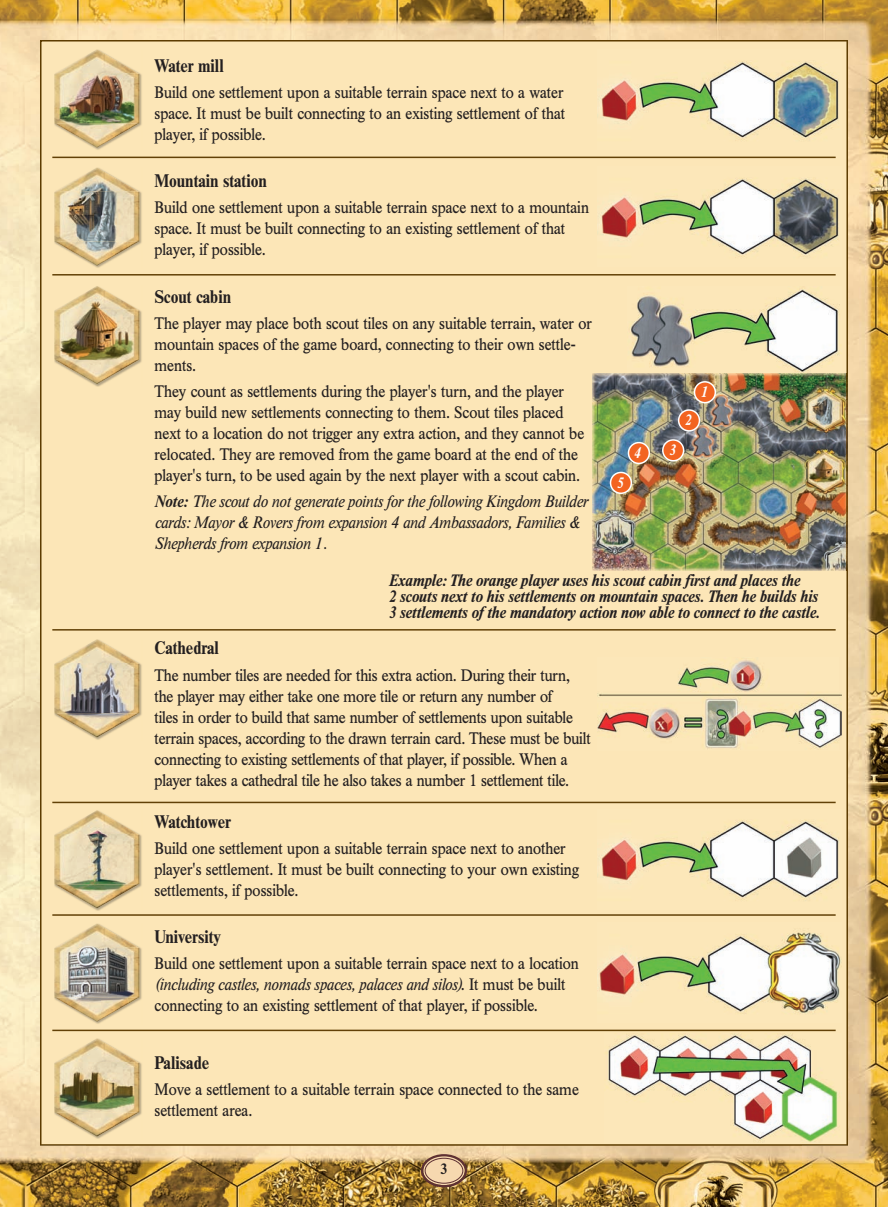
<style>
.page{position:relative;width:888px;height:1207px;background:#fff}
.page>*{position:absolute;margin:0;border:0;box-sizing:border-box;transform-origin:0 0}
.t1{font:700 18px "Times BQ";color:#231f20;scale:.9 1}
.t2{font:16.5px/21px "Times BQ";color:#231f20;scale:.9 1}
.t3{font:italic 700 16.5px/15.8px "Times BQ";letter-spacing:-.01em;color:#231f20;scale:.9 1}
.t4{font:italic 16.5px/21px "Times BQ";color:#231f20;scale:.9 1}
.t5{font:italic 700 15px "Times BQ";color:#fff;scale:.9 1}
.t6{font:700 15px "Times BQ";color:#231f20;scale:.9 1}
.s1{font-weight:700}
.s2{font-style:italic}
</style>
<div class="page">
<img style="left:0;top:0;width:888px;height:92px">
<img style="left:0;top:92px;width:86px;height:1115px">
<img style="left:802px;top:92px;width:86px;height:1115px">
<img style="left:86px;top:1146px;width:716px;height:61px">
<div style="left:40px;top:40px;width:808px;height:1106px;background:#fce6b7"></div>
<img style="left:598px;top:657px;width:243px;height:93px">
<img style="left:627px;top:287px;width:214px;height:87px">
<img style="left:604px;top:1033px;width:237px;height:109px">
<img style="left:598px;top:166px;width:243px;height:100px">
<img style="left:598px;top:50px;width:243px;height:99px">
<img style="left:598px;top:922px;width:243px;height:100px">
<img style="left:598px;top:809px;width:243px;height:100px">
<img style="left:592px;top:374px;width:255px;height:196px">
<div style="left:694px;top:382px;width:21px;height:21px;background:#f36421;border-radius:50%"></div>
<div style="left:694px;top:381px;width:22px;height:22px;border:2px solid #fff;border-radius:50%"></div>
<div style="left:679px;top:410px;width:20px;height:21px;background:#f36421;border-radius:50%"></div>
<div style="left:678px;top:409px;width:22px;height:23px;border:2px solid #fff;border-radius:50%"></div>
<div style="left:663px;top:440px;width:21px;height:21px;background:#f36421;border-radius:50%"></div>
<div style="left:662px;top:439px;width:22px;height:22px;border:2px solid #fff;border-radius:50%"></div>
<div style="left:628px;top:443px;width:21px;height:20px;background:#f36421;border-radius:50%"></div>
<div style="left:628px;top:442px;width:22px;height:22px;border:2px solid #fff;border-radius:50%"></div>
<div style="left:610px;top:472px;width:21px;height:21px;background:#f36421;border-radius:50%"></div>
<div style="left:610px;top:472px;width:22px;height:22px;border:2px solid #fff;border-radius:50%"></div>
<svg style="left:423px;top:1156px;width:42px;height:29px"></svg>
<div style="left:421px;top:1154px;width:46px;height:33px;border:2px solid #5e3133;border-radius:50%"></div>
<div style="left:425px;top:1158px;width:38px;height:25px;border:1px solid #5e3133;border-radius:50%"></div>
<hr style="left:52px;top:157px;width:784px;height:1px;background:#624107">
<hr style="left:52px;top:274px;width:784px;height:1px;background:#624107">
<hr style="left:52px;top:629px;width:784px;height:1px;background:#624107">
<hr style="left:52px;top:802px;width:784px;height:1px;background:#624107">
<hr style="left:52px;top:914px;width:784px;height:2px;background:#624107">
<hr style="left:52px;top:1029px;width:784px;height:2px;background:#624107">
<img style="left:54px;top:167px;width:88px;height:101px">
<img style="left:56px;top:168px;width:82px;height:23px">
<img style="left:54px;top:191px;width:85px;height:75px">
<img style="left:54px;top:49px;width:88px;height:101px">
<img style="left:56px;top:49px;width:82px;height:24px">
<img style="left:54px;top:73px;width:85px;height:75px">
<img style="left:54px;top:286px;width:88px;height:101px">
<img style="left:56px;top:286px;width:82px;height:24px">
<img style="left:54px;top:310px;width:85px;height:74px">
<img style="left:54px;top:639px;width:88px;height:101px">
<img style="left:56px;top:639px;width:82px;height:24px">
<img style="left:54px;top:663px;width:85px;height:74px">
<img style="left:54px;top:810px;width:88px;height:101px">
<img style="left:56px;top:810px;width:82px;height:24px">
<img style="left:54px;top:834px;width:85px;height:74px">
<img style="left:54px;top:923px;width:88px;height:101px">
<img style="left:56px;top:923px;width:82px;height:24px">
<img style="left:54px;top:947px;width:85px;height:75px">
<img style="left:54px;top:1038px;width:88px;height:101px">
<img style="left:56px;top:1038px;width:82px;height:24px">
<img style="left:54px;top:1062px;width:85px;height:74px">
<p class="t1" style="left:155px;top:55px;width:78px">Water mill</p>
<p class="t2" style="left:155px;top:82px;width:458px;text-align:justify">Build one settlement upon a suitable terrain space next to a water space. It must be built connecting to an existing settlement of that player, if possible.</p>
<p class="t1" style="left:155px;top:170px;width:126px">Mountain station</p>
<p class="t2" style="left:155px;top:197px;width:484px">Build one settlement upon a suitable terrain space next to a mountain space. It must be built connecting to an existing settlement of that player, if possible.</p>
<p class="t1" style="left:155px;top:286px;width:87px">Scout cabin</p>
<p class="t2" style="left:155px;top:313px;width:488px">The player may place both scout tiles on any suitable terrain, water or mountain spaces of the game board, connecting to their own settle&shy;ments.</p>
<p class="t2" style="left:155px;top:381px;width:479px">They count as settlements during the player's turn, and the player may build new settlements connecting to them. Scout tiles placed next to a location do not trigger any extra action, and they cannot be relocated. They are removed from the game board at the end of the player's turn, to be used again by the next player with a scout cabin.</p>
<p class="t4" style="left:155px;top:491px;width:482px"><span class="s1">Note:</span> The scout do not generate points for the following Kingdom Builder cards: Mayor &amp; Rovers from expansion 4 and Ambassadors, Families &amp;<br>Shepherds from expansion 1.</p>
<p class="t5" style="left:617px;top:474px;width:9px">5</p>
<p class="t5" style="left:634px;top:444px;width:9px">4</p>
<p class="t5" style="left:669px;top:441px;width:9px">3</p>
<p class="t5" style="left:685px;top:412px;width:9px">2</p>
<p class="t5" style="left:701px;top:383px;width:9px">1</p>
<p class="t3" style="left:389px;top:573px;width:480px">Example: The orange player uses his scout cabin first and places the<br>2 scouts next to his settlements on mountain spaces. Then he builds his<br>3 settlements of the mandatory action now able to connect to the castle.</p>
<p class="t1" style="left:155px;top:637px;width:73px">Cathedral</p>
<p class="t2" style="left:155px;top:664px;width:486px">The number tiles are needed for this extra action. During their turn, the player may either take one more tile or return any number of<br>tiles in order to build that same number of settlements upon suitable terrain spaces, according to the drawn terrain card. These must be built connecting to existing settlements of that player, if possible. When a player takes a cathedral tile he also takes a number 1 settlement tile.</p>
<p class="t1" style="left:155px;top:811px;width:86px">Watchtower</p>
<p class="t2" style="left:155px;top:838px;width:473px">Build one settlement upon a suitable terrain space next to another player's settlement. It must be built connecting to your own existing settlements, if possible.</p>
<p class="t1" style="left:155px;top:926px;width:75px">University</p>
<p class="t2" style="left:155px;top:953px;width:473px">Build one settlement upon a suitable terrain space next to a location <span class="s2">(including castles, nomads spaces, palaces and silos)</span>. It must be built connecting to an existing settlement of that player, if possible.</p>
<p class="t1" style="left:155px;top:1052px;width:62px">Palisade</p>
<p class="t2" style="left:155px;top:1079px;width:473px">Move a settlement to a suitable terrain space connected to the same settlement area.</p>
<p class="t6" style="left:441px;top:1160px;width:9px">3</p>
</div>
